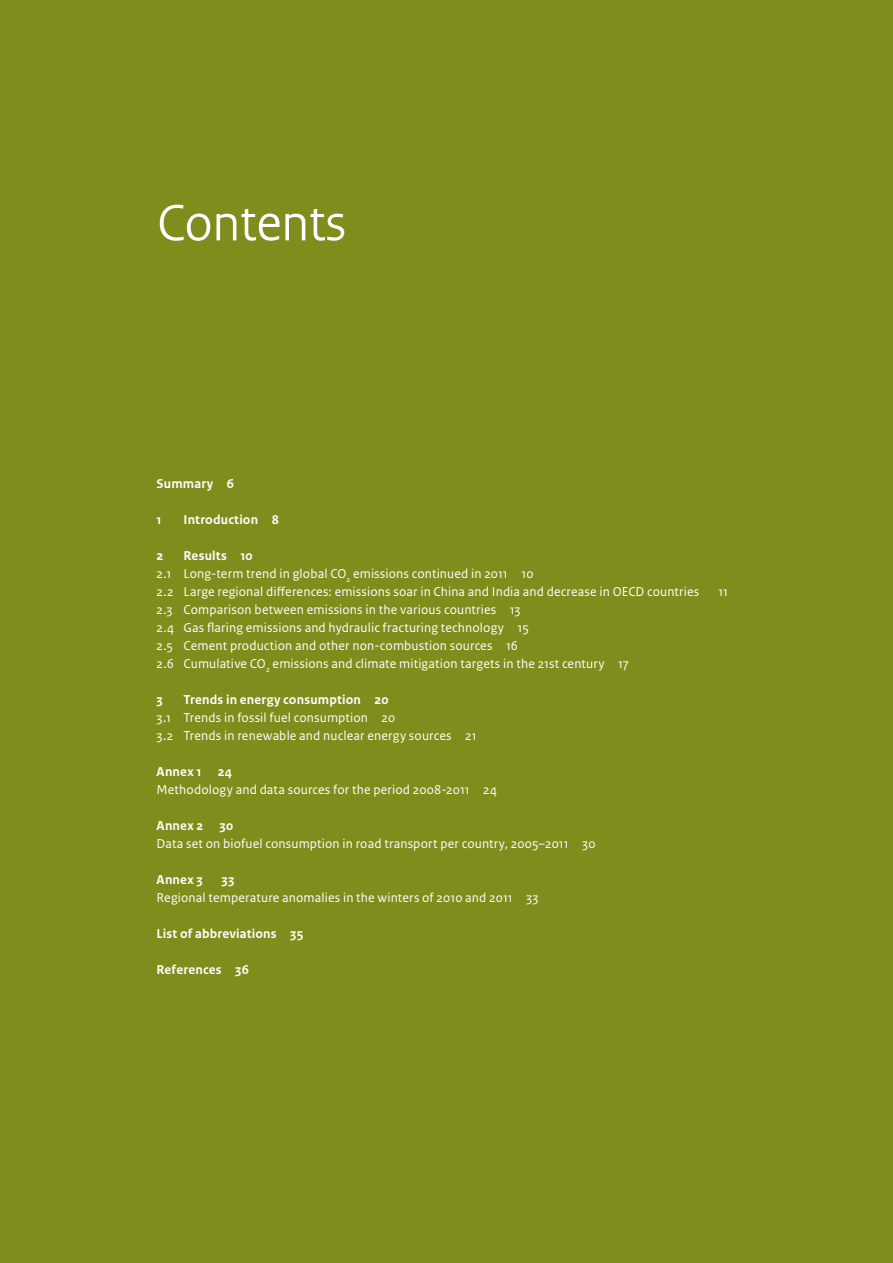
<style>
.page{position:relative;width:893px;height:1263px;background:#808d1d}
.page>*{position:absolute;margin:0;border:0;box-sizing:border-box;transform-origin:0 0}
.H0_TOC{font:54px "Rijksoverheid Sans Heading";color:#fff}
.H2_TOC{font:13.5px "Rijksoverheid Sans Text";letter-spacing:.01em;color:#fff}
.H1_TOC{font:700 13.5px "Rijksoverheid Sans Text";letter-spacing:.015em;color:#fff}
</style>
<div class="page">
<p class="H0_TOC" style="left:157px;top:192px;width:190px">Contents</p>
<p class="H1_TOC" style="left:157px;top:476px;width:79px">Summary 6</p>
<p class="H1_TOC" style="left:157px;top:512px;width:7px">1</p>
<p class="H1_TOC" style="left:184px;top:512px;width:97px">Introduction 8</p>
<p class="H1_TOC" style="left:157px;top:548px;width:8px">2</p>
<p class="H1_TOC" style="left:184px;top:548px;width:71px">Results 10</p>
<p class="H2_TOC" style="left:157px;top:566px;width:378px">2.1 Long-term trend in global CO<sub>2</sub> emissions continued in 2011 10</p>
<p class="H2_TOC" style="left:157px;top:584px;width:544px">2.2 Large regional differences: emissions soar in China and India and decrease in OECD countries</p>
<p class="H2_TOC" style="left:718px;top:584px;width:11px">11</p>
<p class="H2_TOC" style="left:157px;top:602px;width:365px">2.3 Comparison between emissions in the various countries 13</p>
<p class="H2_TOC" style="left:157px;top:620px;width:374px">2.4 Gas flaring emissions and hydraulic fracturing technology 15</p>
<p class="H2_TOC" style="left:157px;top:638px;width:363px">2.5 Cement production and other non-combustion sources 16</p>
<p class="H2_TOC" style="left:157px;top:656px;width:474px">2.6 Cumulative CO<sub>2</sub> emissions and climate mitigation targets in the 21st century 17</p>
<p class="H1_TOC" style="left:157px;top:692px;width:8px">3</p>
<p class="H1_TOC" style="left:184px;top:692px;width:207px">Trends in energy consumption 20</p>
<p class="H2_TOC" style="left:157px;top:710px;width:240px">3.1 Trends in fossil fuel consumption 20</p>
<p class="H2_TOC" style="left:157px;top:728px;width:321px">3.2 Trends in renewable and nuclear energy sources 21</p>
<p class="H1_TOC" style="left:157px;top:764px;width:77px">Annex 1 24</p>
<p class="H2_TOC" style="left:157px;top:782px;width:342px">Methodology and data sources for the period 2008-2011 24</p>
<p class="H1_TOC" style="left:157px;top:818px;width:78px">Annex 2 30</p>
<p class="H2_TOC" style="left:157px;top:836px;width:440px">Data set on biofuel consumption in road transport per country, 2005–2011 30</p>
<p class="H1_TOC" style="left:157px;top:872px;width:48px">Annex 3</p>
<p class="H1_TOC" style="left:222px;top:872px;width:14px">33</p>
<p class="H2_TOC" style="left:157px;top:890px;width:383px">Regional temperature anomalies in the winters of 2010 and 2011 33</p>
<p class="H1_TOC" style="left:157px;top:926px;width:148px">List of abbreviations 35</p>
<p class="H1_TOC" style="left:157px;top:962px;width:94px">References 36</p>
</div>
